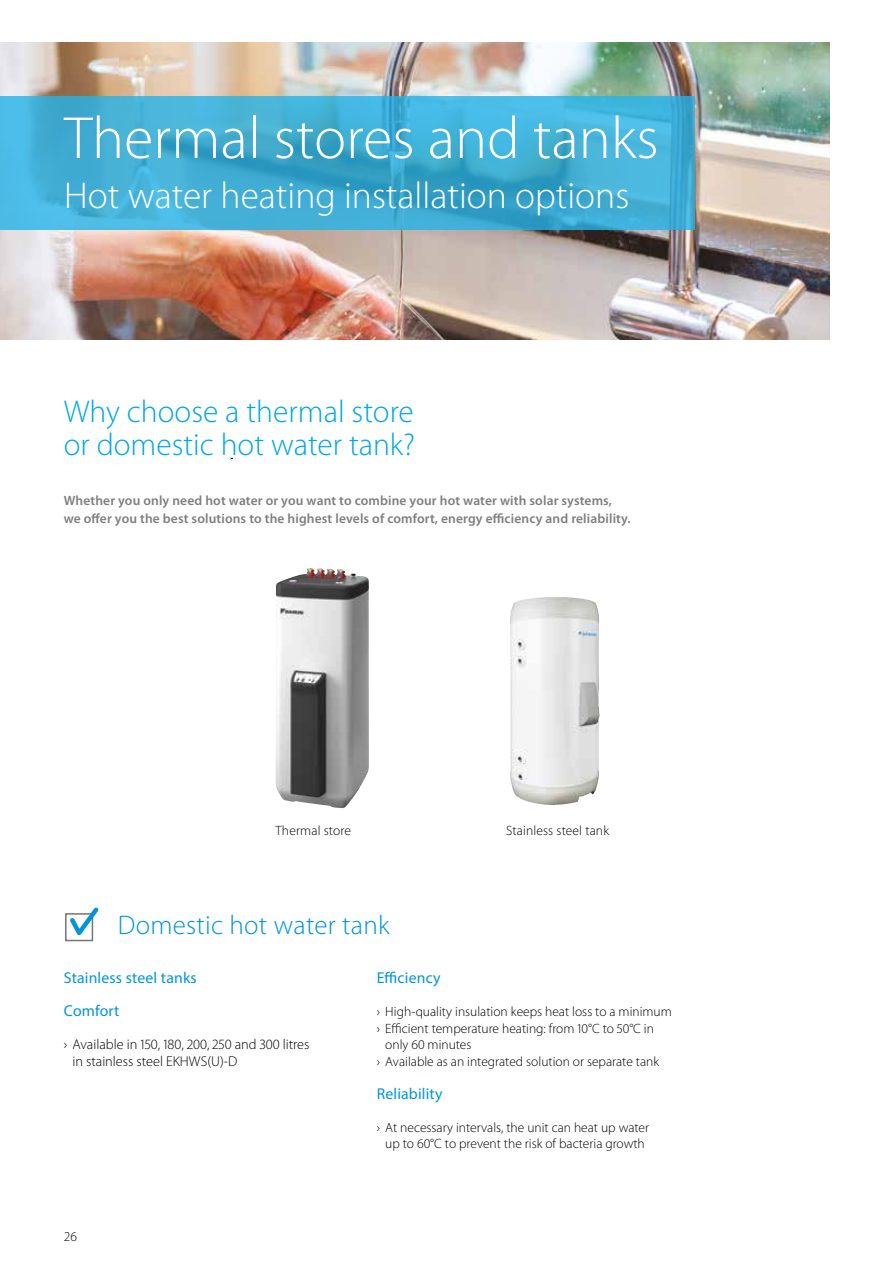
<style>
.page{position:relative;width:893px;height:1263px;background:#fff}
.page>*{position:absolute;margin:0;border:0;box-sizing:border-box;transform-origin:0 0}
.t1{font:300 60px "Myriad Pro";color:#fff}
.t2{font:300 37.5px "Myriad Pro";color:#fff}
.t3{font:300 31.5px/33px "Myriad Pro";color:#00a8e4}
.t4{font:300 27px "Myriad Pro";letter-spacing:.01em;color:#0095db}
.t5{font:15.75px/33px "Myriad Pro";letter-spacing:.01em;color:#0095db}
.t6{font:300 14.25px/16.5px "Myriad Pro";color:#000}
.t7{font:300 13.5px/16.5px "Myriad Pro";color:#000;text-align:center}
.t8{font:600 13.5px/18px "Myriad Pro";letter-spacing:.01em;color:#7e7e7d}
</style>
<div class="page">
<img style="left:0;top:42px;width:829px;height:298px">
<svg style="left:0;top:96px;width:694px;height:134px;background:#40aed5"></svg>
<div style="left:65px;top:913px;width:28px;height:28px;border:2px solid #77747a"></div>
<svg style="left:66px;top:907px;width:33px;height:34px"></svg>
<img style="left:276px;top:568px;width:93px;height:240px">
<img style="left:510px;top:597px;width:90px;height:208px">
<h1 class="t1" style="left:64px;top:105px;width:596px">Thermal stores and tanks</h1>
<h2 class="t2" style="left:64px;top:174px;width:567px">Hot water heating installation options</h2>
<h3 class="t3" style="left:64px;top:396px;width:353px">Why choose a thermal store or domestic hot water tank?</h3>
<p class="t8" style="left:64px;top:491px;width:568px">Whether you only need hot water or you want to combine your hot water with solar systems, we offer you the best solutions to the highest levels of comfort, energy efficiency and reliability.</p>
<p class="t7" style="left:276px;top:822px;width:77px">Thermal store</p>
<p class="t7" style="left:506px;top:822px;width:104px">Stainless steel tank</p>
<h3 class="t4" style="left:118px;top:910px;width:273px">Domestic hot water tank</h3>
<p class="t5" style="left:64px;top:961px;width:134px">Stainless steel tanks<br>Comfort</p>
<p class="t6" style="left:72px;top:1036px;width:239px;text-indent:-9px">› Available in 150, 180, 200, 250 and 300 litres in stainless steel EKHWS(U)-D</p>
<p class="t5" style="left:377px;top:961px;width:65px">Efficiency</p>
<p class="t7" style="left:377px;top:1003px;width:297px">› High-quality insulation keeps heat loss to a minimum</p>
<p class="t7" style="left:377px;top:1020px;width:279px">› Efficient temperature heating: from 10°C to 50°C in</p>
<p class="t7" style="left:385px;top:1036px;width:88px">only 60 minutes</p>
<p class="t7" style="left:377px;top:1053px;width:284px">› Available as an integrated solution or separate tank</p>
<p class="t5" style="left:377px;top:1076px;width:67px">Reliability</p>
<p class="t7" style="left:377px;top:1119px;width:274px">› At necessary intervals, the unit can heat up water up to 60°C to prevent the risk of bacteria growth</p>
<p class="t7" style="left:64px;top:1228px;width:15px">26</p>
</div>
